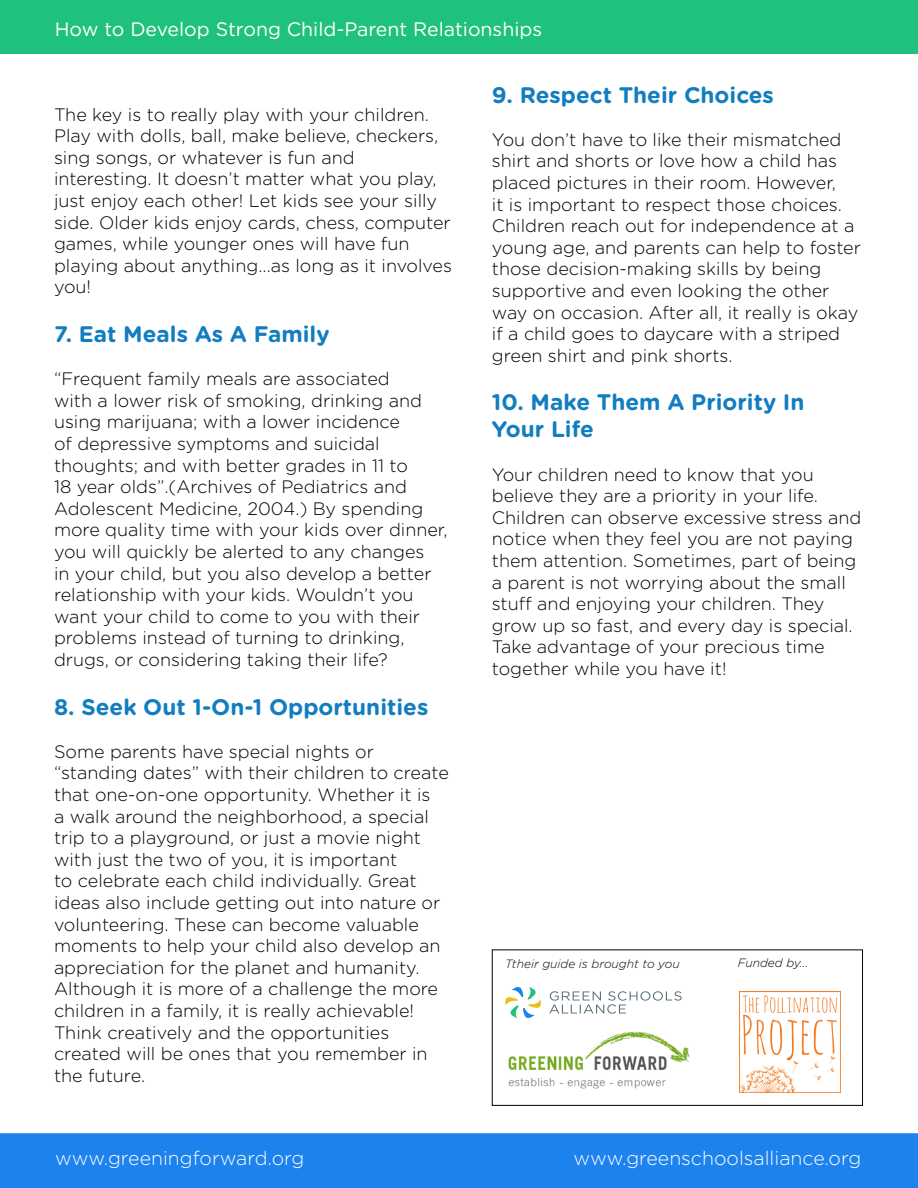
<style>
.page{position:relative;width:918px;height:1188px;background:#fff}
.page>*{position:absolute;margin:0;border:0;box-sizing:border-box;transform-origin:0 0}
.t1{font:700 22.5px/27px "Gotham Rounded";color:#127dc0}
.t2{font:300 19.5px "Gotham Rounded";color:#fff}
.t3{font:19.5px "Gotham Rounded";color:#fff}
.t4{font:300 18px/21.6px "Gotham Rounded";color:#000}
.t5{font:italic 300 12px "Gotham Rounded";color:#000}
</style>
<div class="page">
<div style="left:0;top:0;width:918px;height:54px;background:#1fc27d"></div>
<div style="left:0;top:1133px;width:918px;height:55px;background:#1c82ed"></div>
<div style="left:492px;top:950px;width:371px;height:156px;border:1px solid #000"></div>
<img style="left:508px;top:1031px;width:182px;height:58px">
<svg style="left:550px;top:991px;width:132px;height:23px"></svg>
<svg style="left:505px;top:987px;width:36px;height:31px"></svg>
<img style="left:740px;top:991px;width:100px;height:101px">
<p class="t3" style="left:55px;top:16px;width:489px">How to Develop Strong Child-Parent Relationships</p>
<p class="t4" style="left:54px;top:103px;width:400px">The key is to really play with your children.<br>Play with dolls, ball, make believe, checkers, sing songs, or whatever is fun and interesting. It doesn’t matter what you play, just enjoy each other! Let kids see your silly side. Older kids enjoy cards, chess, computer games, while younger ones will have fun playing about anything...as long as it involves you!</p>
<p class="t1" style="left:54px;top:320px;width:277px">7. Eat Meals As A Family</p>
<p class="t4" style="left:54px;top:367px;width:395px">“Frequent family meals are associated<br>with a lower risk of smoking, drinking and using marijuana; with a lower incidence<br>of depressive symptoms and suicidal thoughts; and with better grades in 11 to<br>18 year olds”.(Archives of Pediatrics and Adolescent Medicine, 2004.) By spending more quality time with your kids over dinner, you will quickly be alerted to any changes<br>in your child, but you also develop a better relationship with your kids. Wouldn’t you want your child to come to you with their problems instead of turning to drinking, drugs, or considering taking their life?</p>
<p class="t1" style="left:54px;top:692px;width:376px">8. Seek Out 1-On-1 Opportunities</p>
<p class="t4" style="left:54px;top:740px;width:396px">Some parents have special nights or “standing dates” with their children to create that one-on-one opportunity. Whether it is<br>a walk around the neighborhood, a special trip to a playground, or just a movie night with just the two of you, it is important<br>to celebrate each child individually. Great ideas also include getting out into nature or volunteering. These can become valuable moments to help your child also develop an appreciation for the planet and humanity.<br>Although it is more of a challenge the more children in a family, it is really achievable!<br>Think creatively and the opportunities created will be ones that you remember in the future.</p>
<p class="t1" style="left:492px;top:80px;width:284px">9. Respect Their Choices</p>
<p class="t4" style="left:492px;top:128px;width:371px">You don’t have to like their mismatched shirt and shorts or love how a child has placed pictures in their room. However,<br>it is important to respect those choices.<br>Children reach out for independence at a young age, and parents can help to foster those decision-making skills by being supportive and even looking the other way on occasion. After all, it really is okay if a child goes to daycare with a striped green shirt and pink shorts.</p>
<p class="t1" style="left:492px;top:388px;width:314px">10. Make Them A Priority In<br>Your Life</p>
<p class="t4" style="left:492px;top:463px;width:371px">Your children need to know that you believe they are a priority in your life.<br>Children can observe excessive stress and notice when they feel you are not paying them attention. Sometimes, part of being a parent is not worrying about the small stuff and enjoying your children. They grow up so fast, and every day is special.<br>Take advantage of your precious time together while you have it!</p>
<p class="t5" style="left:505px;top:955px;width:176px">Ttheir guide is brought to you</p>
<p class="t5" style="left:738px;top:955px;width:72px">Funded by...</p>
<p class="t2" style="left:55px;top:1145px;width:251px">www.greeningforward.org</p>
<p class="t2" style="left:573px;top:1145px;width:289px">www.greenschoolsalliance.org</p>
</div>
